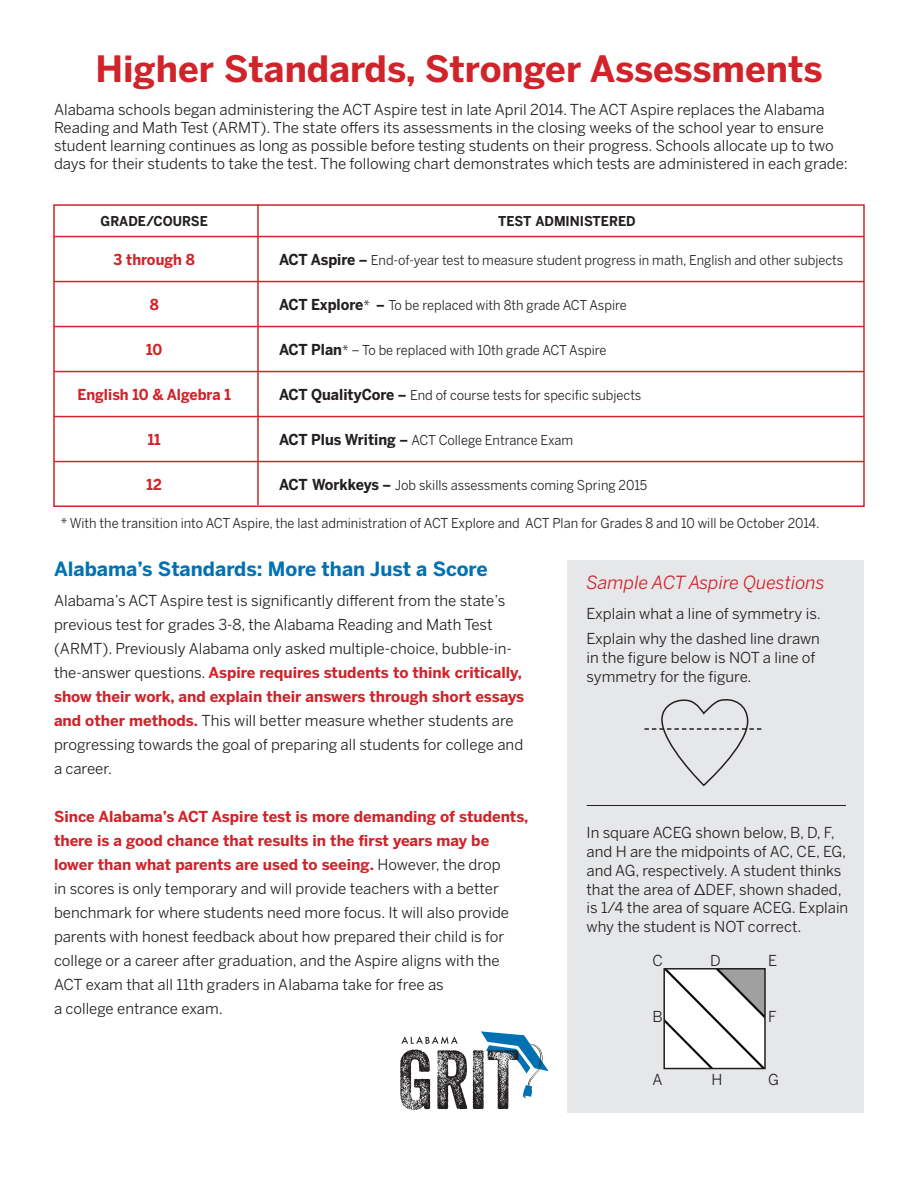
<style>
.page{position:relative;width:918px;height:1188px;background:#fff}
.page>*{position:absolute;margin:0;border:0;box-sizing:border-box;transform-origin:0 0}
.Body{font:700 36px "Benton Sans";color:#d1232a}
.t1{font:700 19.5px "Benton Sans";color:#0072b4}
.t2{font:italic 18px "Benton Sans";color:#d1232a}
.Body-2{font:15px/24px "Benton Sans";color:#231f20}
.Question{font:700 15px "Benton Sans";color:#d1232a;scale:.95 1}
.Question-2{font:13.5px "Benton Sans";color:#231f20;scale:.95 1}
.Question-3{font:700 13.5px "Benton Sans";color:#231f20;scale:.95 1}
.s1{font-weight:700;font-size:15px}
.s2{font-weight:700}
.s3{font-weight:700;color:#d1232a}
.s4{font-family:"Euphemia UCAS"}
</style>
<div class="page">
<svg style="left:400px;top:1036px;width:67px;height:74px"></svg>
<svg style="left:473px;top:1031px;width:76px;height:78px"></svg>
<div style="left:567px;top:560px;width:297px;height:552px;background:#e6e7e9"></div>
<img style="left:666px;top:971px;width:97px;height:95px">
<div style="left:663px;top:968px;width:103px;height:101px;border:2px solid #231f20"></div>
<div style="left:53px;top:204px;width:812px;height:303px;border:2px solid #d1232a"></div>
<hr style="left:54px;top:236px;width:810px;height:1px;background:#d1232a">
<hr style="left:54px;top:281px;width:810px;height:1px;background:#d1232a">
<hr style="left:54px;top:326px;width:810px;height:1px;background:#d1232a">
<hr style="left:54px;top:371px;width:810px;height:1px;background:#d1232a">
<hr style="left:54px;top:416px;width:810px;height:1px;background:#d1232a">
<hr style="left:54px;top:461px;width:810px;height:1px;background:#d1232a">
<hr style="left:257px;top:204px;width:2px;height:301px;background:#d1232a">
<hr style="left:587px;top:805px;width:259px;height:1px;background:#231f20">
<svg style="left:644px;top:699px;width:117px;height:87px"></svg>
<p class="Body" style="left:95px;top:48px;width:729px">Higher Standards, Stronger Assessments</p>
<p class="Body-2" style="left:54px;top:101px;width:796px;line-height:18px">Alabama schools began administering the ACT Aspire test in late April 2014. The ACT Aspire replaces the Alabama Reading and Math Test (ARMT). The state offers its assessments in the closing weeks of the school year to ensure student learning continues as long as possible before testing students on their progress. Schools allocate up to two days for their students to take the test. The following chart demonstrates which tests are administered in each grade:</p>
<p class="Question-3" style="left:498px;top:213px;width:146px">TEST ADMINISTERED</p>
<p class="Question-2" style="left:279px;top:252px;width:596px"><span class="s1">ACT Aspire</span> <span class="s2">–</span> End-of-year test to measure student progress in math, English and other subjects</p>
<p class="Question-2" style="left:279px;top:297px;width:368px"><span class="s1">ACT Explore</span>* <span class="s2">–</span> To be replaced with 8th grade ACT Aspire</p>
<p class="Question-2" style="left:279px;top:342px;width:346px"><span class="s1">ACT Plan</span>* – To be replaced with 10th grade ACT Aspire</p>
<p class="Question-2" style="left:279px;top:387px;width:383px"><span class="s1">ACT QualityCore</span> <span class="s2">–</span> End of course tests for specific subjects</p>
<p class="Question-2" style="left:279px;top:432px;width:311px"><span class="s1">ACT Plus Writing</span> <span class="s2">–</span> ACT College Entrance Exam</p>
<p class="Question-2" style="left:279px;top:477px;width:389px"><span class="s1">ACT Workkeys</span> <span class="s2">–</span> Job skills assessments coming Spring 2015</p>
<p class="Question-3" style="left:101px;top:213px;width:114px">GRADE/COURSE</p>
<p class="Question" style="left:114px;top:250px;width:87px">3 through 8</p>
<p class="Question" style="left:150px;top:295px;width:11px">8</p>
<p class="Question" style="left:146px;top:340px;width:19px">10</p>
<p class="Question" style="left:78px;top:385px;width:163px">English 10 &amp; Algebra 1</p>
<p class="Question" style="left:148px;top:430px;width:15px">11</p>
<p class="Question" style="left:147px;top:475px;width:18px">12</p>
<p class="Question-2" style="left:61px;top:516px;width:800px">* With the transition into ACT Aspire, the last administration of ACT Explore and ACT Plan for Grades 8 and 10 will be October 2014.</p>
<h1 class="t1" style="left:54px;top:557px;width:435px">Alabama’s Standards: More than Just a Score</h1>
<p class="Body-2" style="left:54px;top:588px;width:472px">Alabama’s ACT Aspire test is significantly different from the state’s previous test for grades 3-8, the Alabama Reading and Math Test (ARMT). Previously Alabama only asked multiple-choice, bubble-in&shy;the-answer questions. <span class="s3">Aspire requires students to think critically, show their work, and explain their answers through short essays and other methods.</span> This will better measure whether students are progressing towards the goal of preparing all students for college and a career.</p>
<p class="Body-2" style="left:54px;top:804px;width:476px"><span class="s3">Since Alabama’s ACT Aspire test is more demanding of students, there is a good chance that results in the first years may be lower than what parents are used to seeing.</span> However, the drop<br>in scores is only temporary and will provide teachers with a better benchmark for where students need more focus. It will also provide parents with honest feedback about how prepared their child is for college or a career after graduation, and the Aspire aligns with the ACT exam that all 11th graders in Alabama take for free as<br>a college entrance exam.</p>
<h2 class="t2" style="left:586px;top:572px;width:240px">Sample ACT Aspire Questions</h2>
<h2 class="Body-2" style="left:586px;top:602px;width:236px">Explain what a line of symmetry is.</h2>
<h2 class="Body-2" style="left:586px;top:629px;width:235px;line-height:19.2px">Explain why the dashed line drawn in the figure below is NOT a line of symmetry for the figure.</h2>
<p class="Body-2" style="left:586px;top:823px;width:263px;line-height:18.8px">In square ACEG shown below, B, D, F, and H are the midpoints of AC, CE, EG, and AG, respectively. A student thinks that the area of <span class="s4">ᐃ</span>DEF, shown shaded, is 1/4 the area of square ACEG. Explain why the student is NOT correct.</p>
<p class="Body-2" style="left:652px;top:949px;width:12px">C</p>
<p class="Body-2" style="left:710px;top:949px;width:12px">D</p>
<p class="Body-2" style="left:768px;top:949px;width:11px">E</p>
<p class="Body-2" style="left:652px;top:1004px;width:12px">B</p>
<p class="Body-2" style="left:768px;top:1004px;width:10px">F</p>
<p class="Body-2" style="left:652px;top:1067px;width:12px">A</p>
<p class="Body-2" style="left:712px;top:1067px;width:12px">H</p>
<p class="Body-2" style="left:768px;top:1067px;width:12px">G</p>
</div>
